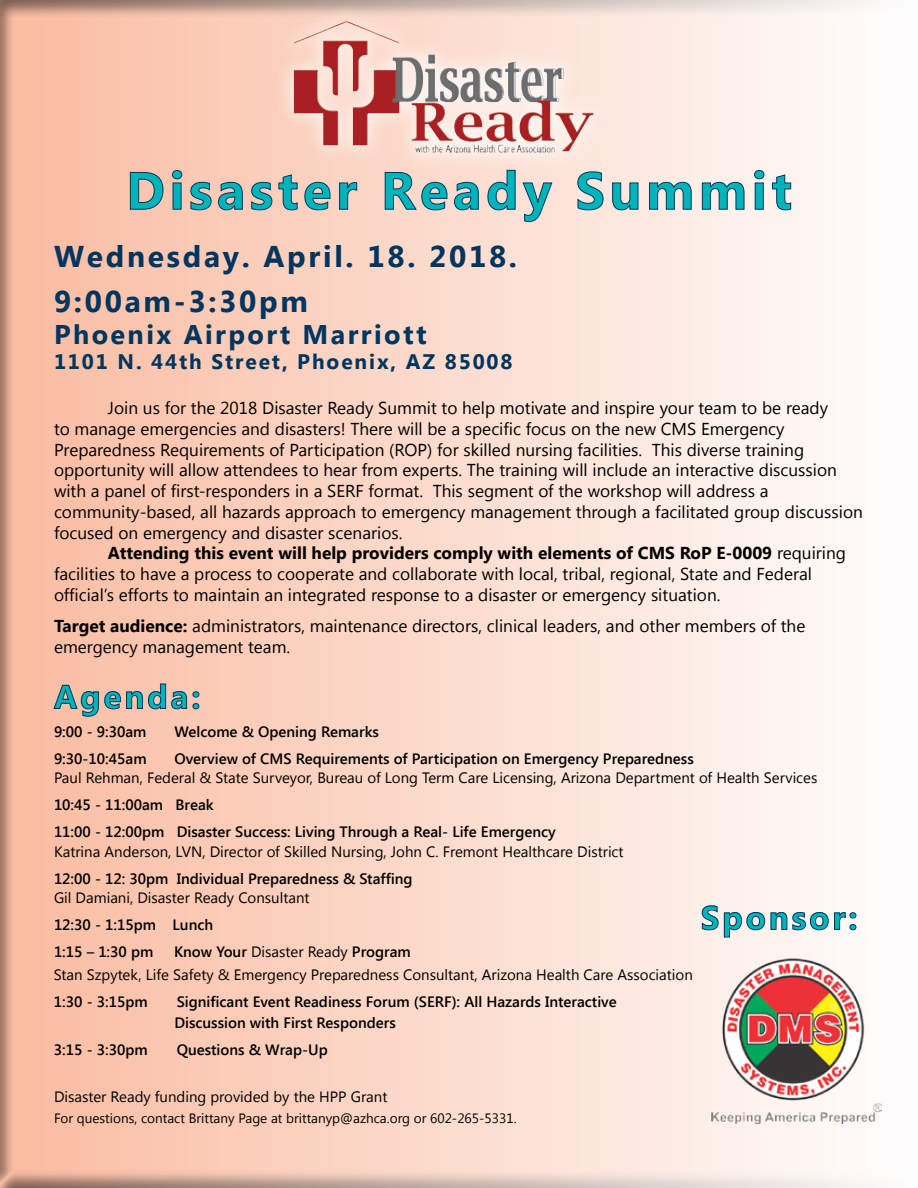
<style>
.page{position:relative;width:918px;height:1188px;background:#fff}
.page>*{position:absolute;margin:0;border:0;box-sizing:border-box;transform-origin:0 0}
.t1{font:700 52.5px "Lao UI";letter-spacing:.09em;color:#00b4ba}
.t2{font:700 33px "Lao UI";letter-spacing:.09em;color:#00b4ba}
.t3{font:700 30px/45px "Lao UI";letter-spacing:.09em;color:#00355f}
.t4{font:700 27px "Lao UI";letter-spacing:.09em;color:#00355f}
.t5{font:700 21px "Lao UI";letter-spacing:.09em;color:#00355f}
.t6{font:17.25px/20.7px "Segoe UI";color:#000}
.t7{font:600 15px/27px "Segoe UI";color:#000}
.t8{font:15px/22.5px "Segoe UI";color:#000}
.t9{font:13.5px "Segoe UI";color:#000}
.s1{font-weight:700}
.s2{font-weight:600}
</style>
<div class="page">
<div style="left:0;top:0;width:918px;height:1188px;background:#000;opacity:.5"></div>
<svg style="left:130px;top:172px;width:34px;height:38px"></svg>
<svg style="left:172px;top:170px;width:11px;height:40px"></svg>
<svg style="left:190px;top:182px;width:22px;height:29px"></svg>
<svg style="left:218px;top:182px;width:25px;height:29px"></svg>
<svg style="left:251px;top:174px;width:47px;height:37px;background:#d8baaf"></svg>
<svg style="left:304px;top:182px;width:27px;height:29px"></svg>
<svg style="left:339px;top:182px;width:18px;height:28px"></svg>
<svg style="left:384px;top:172px;width:64px;height:39px;background:#d9c3bc"></svg>
<svg style="left:454px;top:182px;width:25px;height:29px"></svg>
<svg style="left:487px;top:172px;width:29px;height:39px"></svg>
<svg style="left:522px;top:182px;width:30px;height:40px"></svg>
<svg style="left:577px;top:172px;width:27px;height:39px"></svg>
<svg style="left:612px;top:182px;width:27px;height:29px"></svg>
<svg style="left:649px;top:182px;width:43px;height:28px"></svg>
<svg style="left:702px;top:182px;width:43px;height:28px"></svg>
<svg style="left:754px;top:170px;width:11px;height:40px"></svg>
<svg style="left:772px;top:174px;width:19px;height:37px"></svg>
<div style="left:274px;top:3px;width:338px;height:169px;background:#fff;opacity:.75"></div>
<img style="left:498px;top:144px;width:57px;height:9px">
<svg style="left:702px;top:905px;width:155px;height:33px"></svg>
<img style="left:711px;top:951px;width:170px;height:172px">
<svg style="left:53px;top:683px;width:147px;height:34px;background:#d8b1a2"></svg>
<h1 class="t1" style="left:126px;top:155px;width:667px">Disaster Ready Summit</h1>
<h3 class="t3" style="left:54px;top:232px;width:465px">Wednesday. April. 18. 2018.<br>9:00am-3:30pm</h3>
<h3 class="t4" style="left:54px;top:316px;width:374px">Phoenix Airport Marriott</h3>
<p class="t5" style="left:54px;top:348px;width:460px">1101 N. 44th Street, Phoenix, AZ 85008</p>
<p class="t6" style="left:54px;top:397px;width:810px;text-indent:54px">Join us for the 2018 Disaster Ready Summit to help motivate and inspire your team to be ready<br>to manage emergencies and disasters! There will be a specific focus on the new CMS Emergency Preparedness Requirements of Participation (ROP) for skilled nursing facilities. This diverse training opportunity will allow attendees to hear from experts. The training will include an interactive discussion with a panel of first-responders in a SERF format. This segment of the workshop will address a community-based, all hazards approach to emergency management through a facilitated group discussion focused on emergency and disaster scenarios.</p>
<p class="t6" style="left:54px;top:542px;width:793px;text-indent:54px"><span class="s1">Attending this event will help providers comply with elements of CMS RoP E-0009</span> requiring facilities to have a process to cooperate and collaborate with local, tribal, regional, State and Federal official’s efforts to maintain an integrated response to a disaster or emergency situation.</p>
<p class="t6" style="left:54px;top:615px;width:753px"><span class="s1">Target audience:</span> administrators, maintenance directors, clinical leaders, and other members of the emergency management team.</p>
<h2 class="t2" style="left:54px;top:675px;width:148px">Agenda:</h2>
<p class="t7" style="left:54px;top:717px;width:94px">9:00 - 9:30am</p>
<p class="t7" style="left:174px;top:717px;width:206px">Welcome &amp; Opening Remarks</p>
<p class="t7" style="left:54px;top:744px;width:94px">9:30-10:45am</p>
<p class="t7" style="left:174px;top:744px;width:521px">Overview of CMS Requirements of Participation on Emergency Preparedness</p>
<p class="t8" style="left:54px;top:766px;width:765px">Paul Rehman, Federal &amp; State Surveyor, Bureau of Long Term Care Licensing, Arizona Department of Health Services</p>
<p class="t7" style="left:54px;top:791px;width:503px">10:45 - 11:00am Break<br>11:00 - 12:00pm Disaster Success: Living Through a Real- Life Emergency</p>
<p class="t8" style="left:54px;top:840px;width:571px">Katrina Anderson, LVN, Director of Skilled Nursing, John C. Fremont Healthcare District</p>
<p class="t7" style="left:54px;top:864px;width:360px">12:00 - 12: 30pm Individual Preparedness &amp; Staffing</p>
<p class="t8" style="left:54px;top:886px;width:257px">Gil Damiani, Disaster Ready Consultant</p>
<p class="t7" style="left:54px;top:911px;width:161px">12:30 - 1:15pm Lunch<br>1:15 – 1:30 pm</p>
<h2 class="t2" style="left:701px;top:896px;width:158px">Sponsor:</h2>
<p class="t8" style="left:54px;top:940px;width:640px;text-indent:120px"><span class="s2">Know Your</span> Disaster Ready <span class="s2">Program<br></span>Stan Szpytek, Life Safety &amp; Emergency Preparedness Consultant, Arizona Health Care Association</p>
<p class="t7" style="left:54px;top:987px;width:95px">1:30 - 3:15pm</p>
<p class="t7" style="left:174px;top:990px;width:444px;line-height:21px">Significant Event Readiness Forum (SERF): All Hazards Interactive<br>Discussion with First Responders</p>
<p class="t7" style="left:54px;top:1035px;width:95px">3:15 - 3:30pm</p>
<p class="t7" style="left:177px;top:1035px;width:153px">Questions &amp; Wrap-Up</p>
<p class="t8" style="left:54px;top:1084px;width:335px">Disaster Ready funding provided by the HPP Grant</p>
<p class="t9" style="left:54px;top:1109px;width:464px">For questions, contact Brittany Page at brittanyp@azhca.org or 602-265-5331.</p>
</div>
